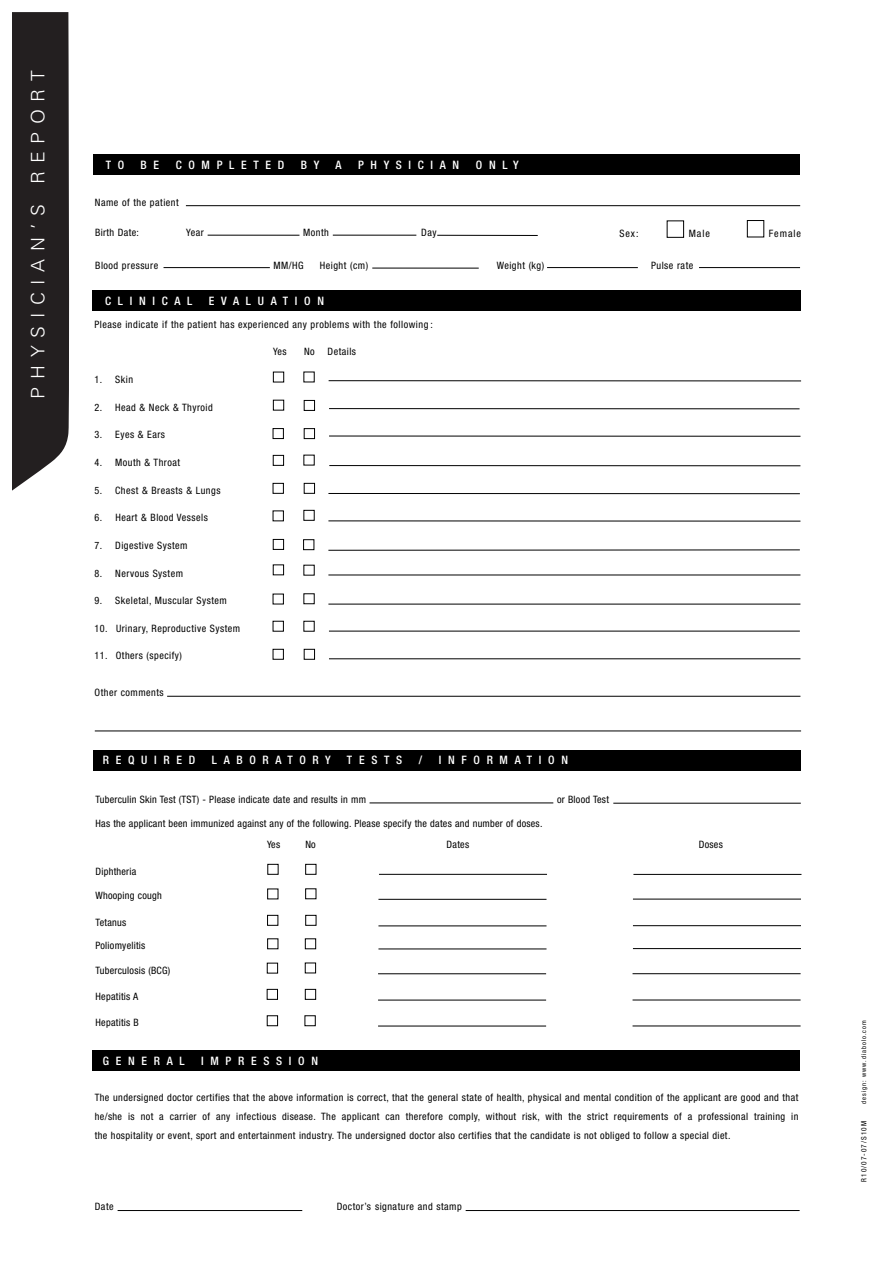
<style>
.page{position:relative;width:893px;height:1263px;background:#fff}
.page>*{position:absolute;margin:0;border:0;box-sizing:border-box;transform-origin:0 0}
.t1{font:300 18.6px "Univers";letter-spacing:.4em;color:#fff;scale:1.04 1}
.t2{font:500 condensed 11.7px "Helvetica Neue";letter-spacing:.575em;color:#fff}
.t3{font:condensed 10.2px/18.9px "Helvetica Neue";letter-spacing:.05em;color:#000;text-align:justify}
.t4{font:condensed 10.2px/21.9px "Helvetica Neue";letter-spacing:.025em;color:#000}
.t5{font:condensed 7.2px "Helvetica Neue";letter-spacing:.145em;color:#000}
.t6{font:condensed 6.6px "Helvetica Neue";letter-spacing:.145em;color:#000}
</style>
<div class="page">
<div style="left:747px;top:220px;width:17px;height:17px;border:1px solid #000"></div>
<div style="left:666px;top:221px;width:18px;height:17px;border:1px solid #000"></div>
<hr style="left:208px;top:235px;width:91px;height:1px;background:#000">
<hr style="left:163px;top:267px;width:107px;height:1px;background:#000">
<hr style="left:372px;top:268px;width:106px;height:1px;background:#000">
<hr style="left:437px;top:235px;width:100px;height:1px;background:#000">
<hr style="left:333px;top:235px;width:83px;height:1px;background:#000">
<div style="left:92px;top:1051px;width:707px;height:20px;background:#000"></div>
<div style="left:92px;top:750px;width:708px;height:21px;background:#000"></div>
<div style="left:92px;top:290px;width:709px;height:20px;background:#000"></div>
<hr style="left:118px;top:1210px;width:184px;height:1px;background:#000">
<hr style="left:465px;top:1210px;width:334px;height:1px;background:#000">
<hr style="left:186px;top:205px;width:614px;height:1px;background:#000">
<hr style="left:547px;top:267px;width:91px;height:1px;background:#000">
<hr style="left:699px;top:267px;width:101px;height:1px;background:#000">
<svg style="left:94px;top:371px;width:707px;height:361px"></svg>
<hr style="left:328px;top:380px;width:473px;height:1px;background:#000">
<hr style="left:329px;top:408px;width:470px;height:1px;background:#000">
<hr style="left:329px;top:436px;width:471px;height:1px;background:#000">
<svg style="left:266px;top:802px;width:536px;height:225px"></svg>
<div style="left:93px;top:154px;width:707px;height:21px;background:#000"></div>
<hr style="left:369px;top:803px;width:184px;height:1px;background:#000">
<div style="left:13px;top:12px;width:57px;height:478px;background:#231f20"></div>
<h1 class="t1" style="left:31px;top:399px;width:317px;rotate:-90deg">PHYSICIAN’S REPORT</h1>
<p class="t2" style="left:106px;top:161px;width:20px">T O</p>
<p class="t2" style="left:141px;top:161px;width:20px">B E</p>
<p class="t2" style="left:176px;top:161px;width:110px">COMPLETED</p>
<p class="t2" style="left:301px;top:161px;width:20px">B Y</p>
<p class="t2" style="left:335px;top:161px;width:8px">A</p>
<p class="t2" style="left:358px;top:161px;width:103px">PHYSICIAN</p>
<p class="t2" style="left:476px;top:161px;width:44px">ONLY</p>
<p class="t3" style="left:95px;top:194px;width:85px">Name of the patient</p>
<p class="t3" style="left:95px;top:223px;width:45px">Birth Date:</p>
<p class="t3" style="left:186px;top:223px;width:19px">Year</p>
<p class="t3" style="left:303px;top:223px;width:27px">Month</p>
<p class="t3" style="left:421px;top:223px;width:17px">Day</p>
<p class="t3" style="left:688px;top:225px;width:23px">Male</p>
<p class="t3" style="left:769px;top:225px;width:34px">Female</p>
<p class="t3" style="left:95px;top:257px;width:64px">Blood pressure</p>
<p class="t3" style="left:273px;top:257px;width:32px">MM/HG</p>
<p class="t3" style="left:320px;top:257px;width:50px">Height (cm)</p>
<p class="t3" style="left:496px;top:257px;width:49px">Weight (kg)</p>
<p class="t3" style="left:651px;top:257px;width:44px">Pulse rate</p>
<p class="t3" style="left:619px;top:225px;width:21px">Sex:</p>
<p class="t2" style="left:105px;top:296px;width:89px">CLINICAL</p>
<p class="t2" style="left:209px;top:296px;width:117px">EVALUATION</p>
<p class="t3" style="left:95px;top:316px;width:340px">Please indicate if the patient has experienced any problems with the following :</p>
<p class="t3" style="left:273px;top:343px;width:15px">Yes</p>
<p class="t3" style="left:304px;top:343px;width:53px">No Details</p>
<p class="t3" style="left:95px;top:371px;width:40px">1. Skin</p>
<p class="t3" style="left:95px;top:398px;width:120px">2. Head &amp; Neck &amp; Thyroid</p>
<p class="t3" style="left:95px;top:426px;width:72px">3. Eyes &amp; Ears</p>
<p class="t3" style="left:95px;top:454px;width:87px">4. Mouth &amp; Throat</p>
<p class="t3" style="left:95px;top:481px;width:127px">5. Chest &amp; Breasts &amp; Lungs</p>
<p class="t3" style="left:95px;top:509px;width:115px">6. Heart &amp; Blood Vessels</p>
<p class="t3" style="left:95px;top:537px;width:95px">7. Digestive System</p>
<p class="t3" style="left:95px;top:564px;width:90px">8. Nervous System</p>
<p class="t3" style="left:95px;top:592px;width:134px">9. Skeletal, Muscular System</p>
<p class="t3" style="left:95px;top:620px;width:147px">10. Urinary, Reproductive System</p>
<p class="t3" style="left:95px;top:647px;width:89px">11. Others (specify)</p>
<p class="t3" style="left:95px;top:684px;width:71px">Other comments</p>
<p class="t2" style="left:103px;top:756px;width:94px">REQUIRED</p>
<p class="t2" style="left:212px;top:756px;width:121px">LABORATORY</p>
<p class="t2" style="left:347px;top:756px;width:57px">TESTS</p>
<p class="t2" style="left:419px;top:756px;width:5px">/</p>
<p class="t2" style="left:438px;top:756px;width:131px">INFORMATION</p>
<p class="t4" style="left:96px;top:790px;width:272px">Tuberculin Skin Test (TST) - Please indicate date and results in mm</p>
<p class="t4" style="left:557px;top:790px;width:53px">or Blood Test</p>
<p class="t4" style="left:267px;top:813px;width:277px;text-indent:-171px">Has the applicant been immunized against any of the following. Please specify the dates and number of doses.<br>Yes</p>
<p class="t3" style="left:305px;top:836px;width:12px">No</p>
<p class="t3" style="left:446px;top:836px;width:24px">Dates</p>
<p class="t3" style="left:699px;top:836px;width:25px">Doses</p>
<p class="t4" style="left:96px;top:861px;width:42px">Diphtheria</p>
<p class="t4" style="left:96px;top:886px;width:68px">Whooping cough</p>
<p class="t4" style="left:96px;top:912px;width:32px">Tetanus</p>
<p class="t4" style="left:96px;top:935px;width:51px">Poliomyelitis</p>
<p class="t4" style="left:96px;top:960px;width:76px">Tuberculosis (BCG)</p>
<p class="t4" style="left:96px;top:986px;width:44px">Hepatitis A</p>
<p class="t4" style="left:96px;top:1012px;width:45px">Hepatitis B</p>
<p class="t2" style="left:103px;top:1057px;width:83px">GENERAL</p>
<p class="t2" style="left:201px;top:1057px;width:118px">IMPRESSION</p>
<p class="t3" style="left:95px;top:1089px;width:705px">The undersigned doctor certifies that the above information is correct, that the general state of health, physical and mental condition of the applicant are good and that he/she is not a carrier of any infectious disease. The applicant can therefore comply, without risk, with the strict requirements of a professional training in the hospitality or event, sport and entertainment industry. The undersigned doctor also certifies that the candidate is not obliged to follow a special diet.</p>
<p class="t3" style="left:95px;top:1198px;width:20px">Date</p>
<p class="t3" style="left:337px;top:1198px;width:126px">Doctor’s signature and stamp</p>
<p class="t6" style="left:861px;top:1104px;width:85px;rotate:-90deg">design: www.diabolo.com</p>
<p class="t5" style="left:861px;top:1182px;width:62px;rotate:-90deg">R10/07-07/S10M</p>
</div>
